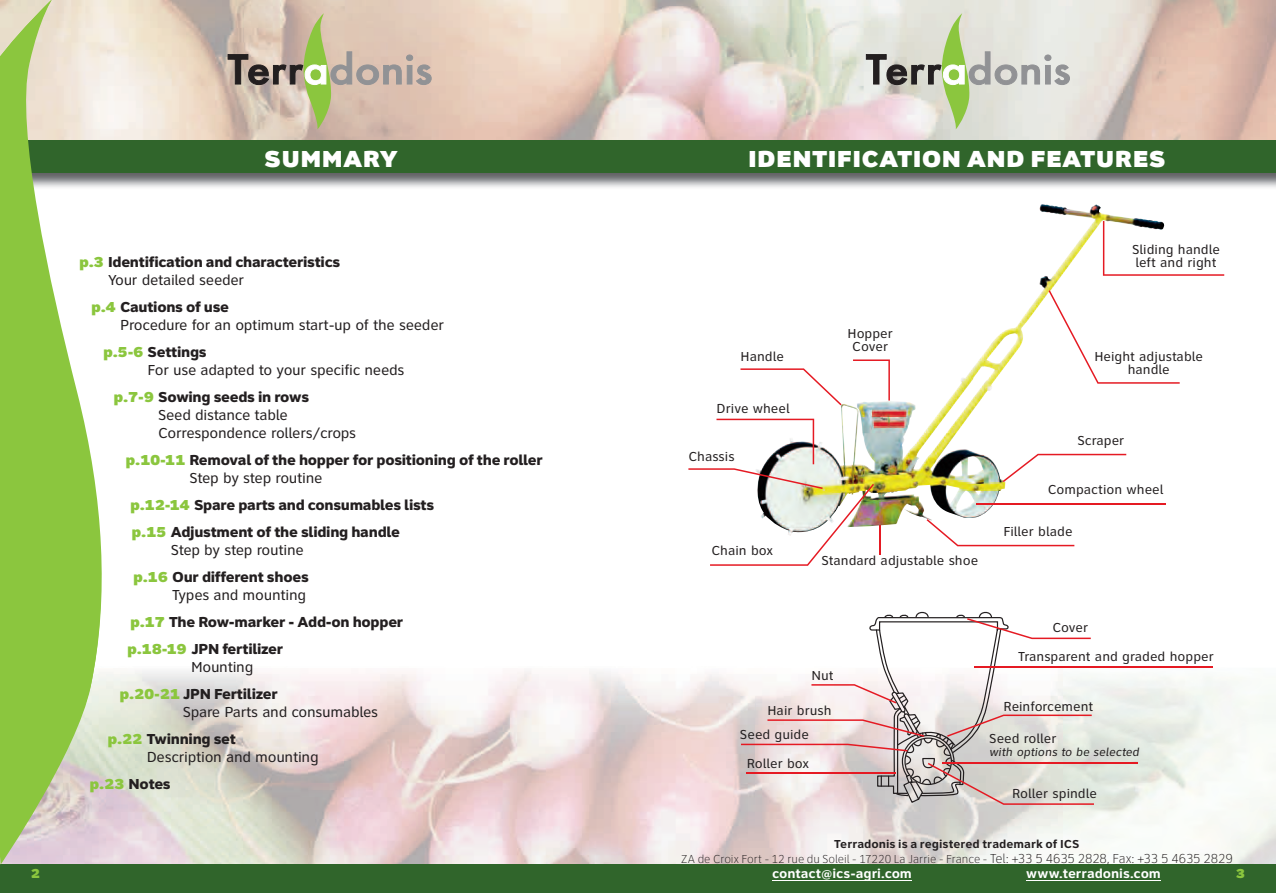
<style>
.page{position:relative;width:1276px;height:893px;background:#fff}
.page>*{position:absolute;margin:0;border:0;box-sizing:border-box;transform-origin:0 0}
.t1{font:900 24px "Clearview Text";letter-spacing:.015em;color:#fff}
.t2{font:800 15px/27px "Clearview Text";letter-spacing:-.02em;color:#231f20}
.t3{font:15px/18px "Clearview Text";letter-spacing:-.02em;color:#231f20}
.t4{font:13.5px/13.5px "Clearview Text";color:#231f20}
.t5{font:700 13.5px "Clearview Text";letter-spacing:-.005em;color:#fff}
.t6{font:900 13.5px "Clearview Text";color:#8bc63e}
.t7{font:100 12px/15px "Clearview Text";letter-spacing:-.005em;color:#231f20;text-align:center}
.t8{font:italic 12px "Clearview Text";color:#231f20}
.s1{font-weight:900;color:#8bc63e}
.s2{font-weight:400}
.s3{font-weight:800}
.s4{font-weight:700}
.s5{font-size:13.5px}
</style>
<div class="page">
<img style="left:109px;top:0;width:1167px;height:188px">
<img style="left:108px;top:667px;width:1168px;height:198px">
<svg style="left:228px;top:13px;width:203px;height:116px;background:#c8b9a3"></svg>
<svg style="left:866px;top:13px;width:203px;height:116px;background:#d2d5c7"></svg>
<div style="left:0;top:865px;width:1276px;height:28px;background:#30652b"></div>
<hr style="left:772px;top:880px;width:139px;height:1px;background:#fff">
<hr style="left:1026px;top:880px;width:135px;height:1px;background:#fff">
<div style="left:0;top:140px;width:1276px;height:33px;background:#30652b"></div>
<img style="left:753px;top:204px;width:409px;height:332px">
<svg style="left:1103px;top:221px;width:121px;height:55px"></svg>
<svg style="left:1048px;top:290px;width:131px;height:94px"></svg>
<svg style="left:1002px;top:454px;width:124px;height:28px"></svg>
<hr style="left:976px;top:503px;width:189px;height:1px;background:#e51a23">
<svg style="left:926px;top:519px;width:148px;height:27px"></svg>
<hr style="left:879px;top:525px;width:1px;height:30px;background:#e51a23">
<img style="left:688px;top:419px;width:186px;height:147px">
<svg style="left:740px;top:368px;width:101px;height:37px"></svg>
<svg style="left:853px;top:359px;width:37px;height:41px"></svg>
<hr style="left:975px;top:666px;width:238px;height:1px;background:#e51a23">
<hr style="left:941px;top:762px;width:196px;height:1px;background:#e51a23">
<svg style="left:741px;top:611px;width:353px;height:194px"></svg>
<svg style="left:0;top:0;width:108px;height:865px;fill:#8bc63e"></svg>
<h1 class="t1" style="left:264px;top:144px;width:135px">SUMMARY</h1>
<p class="t2" style="left:108px;top:253px;width:234px;line-height:18px;text-indent:-29px"><span class="s1">p.3</span> Identification and characteristics<br><span class="s2">Your detailed seeder</span></p>
<p class="t3" style="left:120px;top:298px;width:325px;text-indent:-29px"><span class="s1">p.4</span> <span class="s3">Cautions of use<br></span>Procedure for an optimum start-up of the seeder</p>
<p class="t3" style="left:148px;top:343px;width:258px;text-indent:-45px"><span class="s1">p.5-6</span> <span class="s3">Settings<br></span>For use adapted to your specific needs</p>
<p class="t3" style="left:158px;top:388px;width:200px;text-indent:-45px"><span class="s1">p.7-9</span> <span class="s3">Sowing seeds in rows<br></span>Seed distance table<br>Correspondence rollers/crops</p>
<p class="t2" style="left:189px;top:451px;width:355px;line-height:18px;text-indent:-64px"><span class="s1">p.10-11</span> Removal of the hopper for positioning of the roller<br><span class="s2">Step by step routine</span></p>
<p class="t2" style="left:130px;top:492px;width:305px"><span class="s1">p.12-14</span> Spare parts and consumables lists <span class="s1">p.15</span> Adjustment of the sliding handle</p>
<p class="t3" style="left:133px;top:537px;width:177px;line-height:27px;text-indent:38px">Step by step routine <span class="s1">p.16</span> <span class="s3">Our different shoes</span></p>
<p class="t2" style="left:127px;top:582px;width:278px;text-indent:45px"><span class="s2">Types and mounting<br></span><span class="s1">p.17</span> The Row-marker - Add-on hopper <span class="s1">p.18-19</span> JPN fertilizer</p>
<p class="t2" style="left:120px;top:654px;width:160px;text-indent:71px"><span class="s2">Mounting </span><span class="s1">p.20-21</span> JPN Fertilizer</p>
<p class="t3" style="left:108px;top:699px;width:272px;line-height:27px;text-indent:75px">Spare Parts and consumables <span class="s1">p.22</span> <span class="s3">Twinning set</span></p>
<p class="t3" style="left:90px;top:744px;width:231px;line-height:27px;text-indent:57px">Description and mounting <span class="s1">p.23</span> <span class="s3">Notes</span></p>
<h1 class="t1" style="left:748px;top:144px;width:419px">IDENTIFICATION AND FEATURES</h1>
<p class="t4" style="left:1132px;top:242px;width:89px">Sliding handle left and right</p>
<p class="t4" style="left:740px;top:349px;width:45px">Handle</p>
<p class="t4" style="left:716px;top:401px;width:75px">Drive wheel</p>
<p class="t4" style="left:688px;top:450px;width:48px">Chassis</p>
<p class="t4" style="left:711px;top:544px;width:63px">Chain box</p>
<p class="t4" style="left:847px;top:327px;width:47px;text-align:center">Hopper<br>Cover</p>
<p class="t4" style="left:821px;top:554px;width:158px">Standard adjustable shoe</p>
<p class="t4" style="left:1094px;top:349px;width:110px;text-align:center">Height adjustable handle</p>
<p class="t4" style="left:1077px;top:434px;width:49px">Scraper</p>
<p class="t4" style="left:1047px;top:483px;width:117px">Compaction wheel</p>
<p class="t4" style="left:1003px;top:525px;width:71px">Filler blade</p>
<p class="t4" style="left:811px;top:669px;width:24px">Nut</p>
<p class="t4" style="left:740px;top:698px;width:93px;line-height:24.6px;text-indent:28px">Hair brush<br>Seed guide</p>
<p class="t4" style="left:746px;top:756px;width:64px">Roller box</p>
<p class="t4" style="left:1052px;top:621px;width:37px">Cover</p>
<p class="t4" style="left:1018px;top:650px;width:197px">Transparent and graded hopper</p>
<p class="t4" style="left:1003px;top:700px;width:91px">Reinforcement</p>
<p class="t4" style="left:989px;top:731px;width:69px">Seed roller</p>
<p class="t8" style="left:989px;top:745px;width:152px">with options to be selected</p>
<p class="t4" style="left:1012px;top:787px;width:86px">Roller spindle</p>
<p class="t7" style="left:681px;top:837px;width:553px"><span class="s4">Terradonis is a registered trademark of ICS<br></span>ZA de Croix Fort - 12 rue du Soleil - 17220 La Jarrie - France - <span class="s5">Tel: +33 5 4635 2828, Fax: +33 5 4635 2829</span></p>
<p class="t5" style="left:772px;top:866px;width:141px">contact@ics-agri.com</p>
<p class="t5" style="left:1026px;top:866px;width:136px">www.terradonis.com</p>
<p class="t6" style="left:31px;top:865px;width:11px">2</p>
<p class="t6" style="left:1236px;top:865px;width:11px">3</p>
</div>
